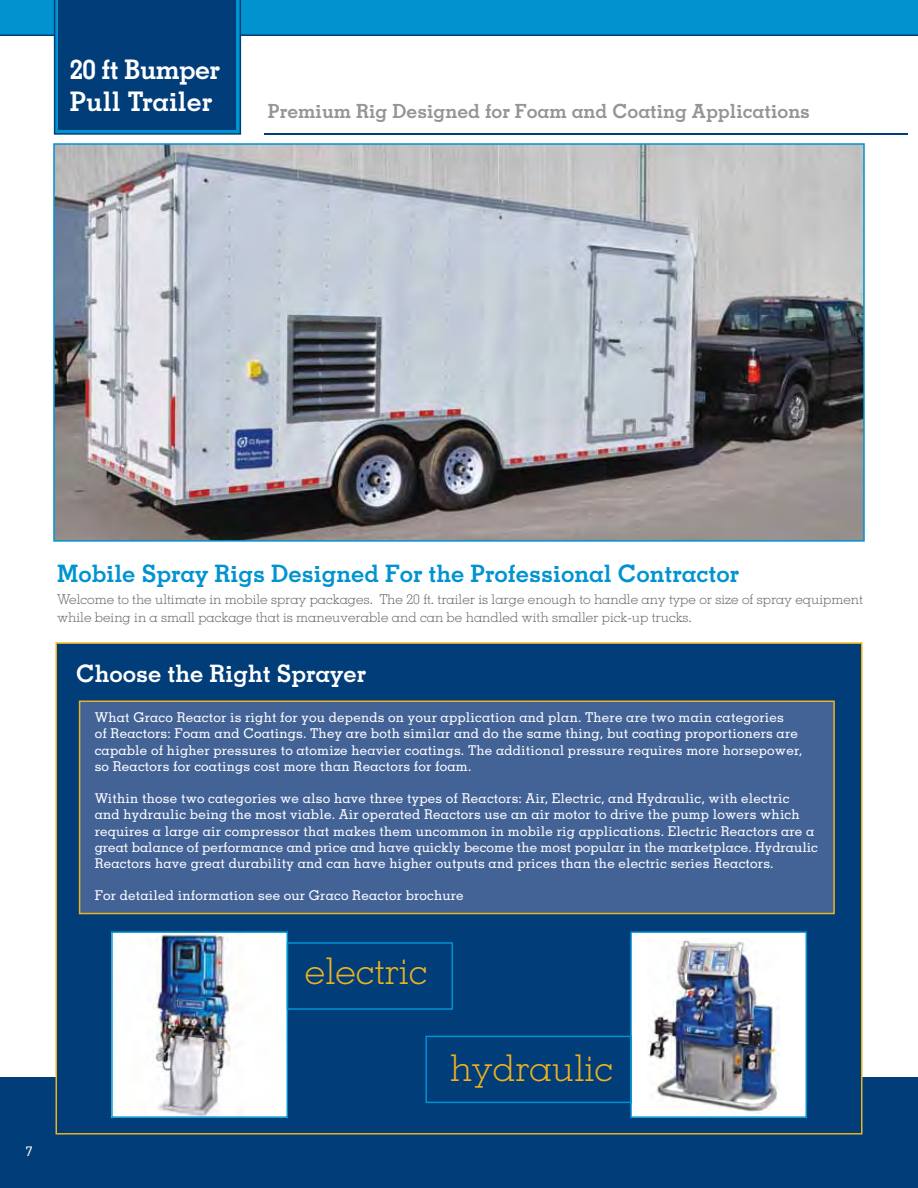
<style>
.page{position:relative;width:918px;height:1188px;background:#fff}
.page>*{position:absolute;margin:0;border:0;box-sizing:border-box;transform-origin:0 0}
.t1{font:300 36.75px "Memphis LT Std";color:#ecb21f}
.t2{font:700 27px/32.4px "Memphis LT Std";letter-spacing:-.015em;color:#fff}
.t3{font:700 24px "Memphis LT Std";color:#0093d0}
.t4{font:700 24px "Memphis LT Std";color:#fff}
.t5{font:700 19.5px "Memphis LT Std";color:#939598}
.t6{font:500 13.5px/16.2px "Memphis LT Std";letter-spacing:.01em;color:#fff}
.t7{font:300 13.5px/18px "Memphis LT Std";color:#636466}
</style>
<div class="page">
<div style="left:0;top:1078px;width:918px;height:110px;background:#003d79"></div>
<img style="left:56px;top:146px;width:806px;height:393px">
<div style="left:53px;top:143px;width:812px;height:399px;border:2px solid #0093d0"></div>
<div style="left:56px;top:642px;width:806px;height:493px;background:#003d79;border:2px solid #ecb21f"></div>
<img style="left:114px;top:934px;width:171px;height:181px">
<div style="left:111px;top:931px;width:177px;height:187px;border:2px solid #0093d0"></div>
<div style="left:631px;top:932px;width:175px;height:185px;background:#fff"></div>
<img style="left:647px;top:938px;width:132px;height:175px">
<div style="left:630px;top:931px;width:177px;height:187px;border:2px solid #0093d0"></div>
<div style="left:79px;top:700px;width:756px;height:214px;background:#436397;border:2px solid #ecb21f"></div>
<svg style="left:0;top:0;width:918px;height:135px"></svg>
<div style="left:59px;top:0;width:177px;height:130px;background:#003d79"></div>
<hr style="left:264px;top:133px;width:643px;height:2px;background:#003d79">
<div style="left:287px;top:942px;width:166px;height:68px;border:2px solid #0093d0"></div>
<div style="left:425px;top:1036px;width:207px;height:67px;border:2px solid #0093d0"></div>
<h2 class="t2" style="left:70px;top:53px;width:152px">20 ft Bumper<br>Pull Trailer</h2>
<h3 class="t5" style="left:268px;top:99px;width:544px">Premium Rig Designed for Foam and Coating Applications</h3>
<h3 class="t3" style="left:57px;top:558px;width:684px">Mobile Spray Rigs Designed For the Professional Contractor</h3>
<p class="t7" style="left:57px;top:590px;width:807px">Welcome to the ultimate in mobile spray packages. The 20 ft. trailer is large enough to handle any type or size of spray equipment while being in a small package that is maneuverable and can be handled with smaller pick-up trucks.</p>
<h3 class="t4" style="left:76px;top:658px;width:292px">Choose the Right Sprayer</h3>
<p class="t6" style="left:95px;top:709px;width:709px">What Graco Reactor is right for you depends on your application and plan. There are two main categories<br>of Reactors: Foam and Coatings. They are both similar and do the same thing, but coating proportioners are capable of higher pressures to atomize heavier coatings. The additional pressure requires more horsepower, so Reactors for coatings cost more than Reactors for foam.</p>
<p class="t6" style="left:95px;top:790px;width:725px">Within those two categories we also have three types of Reactors: Air, Electric, and Hydraulic, with electric and hydraulic being the most viable. Air operated Reactors use an air motor to drive the pump lowers which requires a large air compressor that makes them uncommon in mobile rig applications. Electric Reactors are a great balance of performance and price and have quickly become the most popular in the marketplace. Hydraulic Reactors have great durability and can have higher outputs and prices than the electric series Reactors.</p>
<p class="t6" style="left:95px;top:887px;width:371px">For detailed information see our Graco Reactor brochure</p>
<h1 class="t1" style="left:305px;top:948px;width:124px">electric</h1>
<p class="t6" style="left:26px;top:1143px;width:8px">7</p>
<h1 class="t1" style="left:450px;top:1046px;width:165px">hydraulic</h1>
</div>
